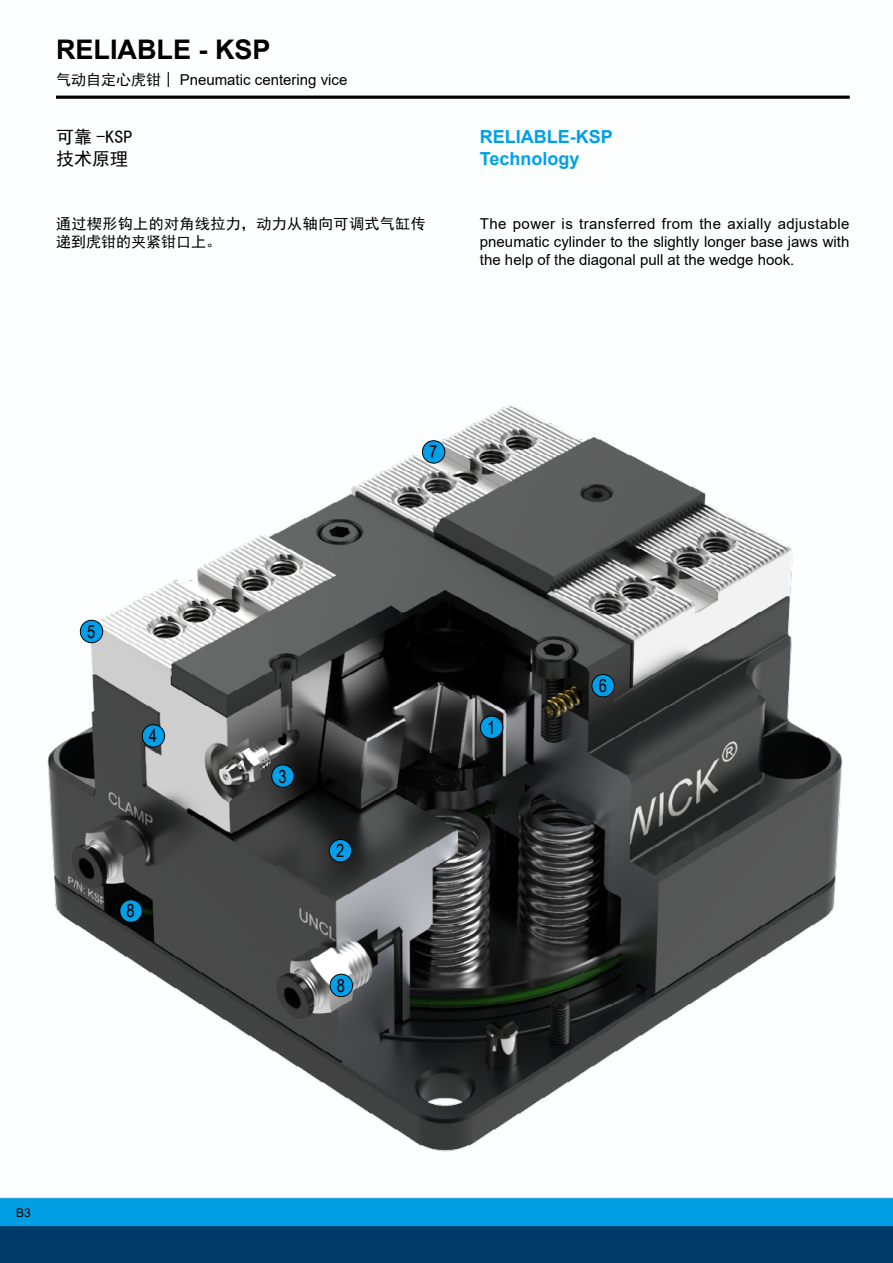
<style>
.page{position:relative;width:893px;height:1263px;background:#fff}
.page>*{position:absolute;margin:0;border:0;box-sizing:border-box;transform-origin:0 0}
.t1{font:700 27px "Arial";color:#000}
.t2{font:700 18px/21.6px "Arial";color:#00a0e9}
.t3{font:18px/21.6px "Sim Hei";color:#000}
.t4{font:18px "Arial Narrow";color:#000}
.t5{font:15px/18px "Arial";color:#000;text-align:justify}
.t6{font:15px/18px "Sim Hei";letter-spacing:.03em;color:#000}
.t7{font:12px "Arial";color:#000}
.s1{font-family:"Sim Hei"}
</style>
<div class="page">
<img style="left:0;top:95px;width:893px;height:1168px">
<div style="left:56px;top:96px;width:794px;height:3px;border:2px solid #000"></div>
<img style="left:0;top:379px;width:893px;height:779px">
<div style="left:480px;top:716px;width:23px;height:22px;background:#00a0e9;border-radius:50%"></div>
<div style="left:480px;top:716px;width:23px;height:23px;border:1px solid #000;border-radius:50%"></div>
<div style="left:329px;top:839px;width:23px;height:23px;background:#00a0e9;border-radius:50%"></div>
<div style="left:329px;top:839px;width:23px;height:23px;border:1px solid #000;border-radius:50%"></div>
<div style="left:272px;top:765px;width:22px;height:22px;background:#00a0e9;border-radius:50%"></div>
<div style="left:271px;top:764px;width:23px;height:24px;border:1px solid #000;border-radius:50%"></div>
<div style="left:142px;top:725px;width:23px;height:22px;background:#00a0e9;border-radius:50%"></div>
<div style="left:142px;top:724px;width:23px;height:23px;border:1px solid #000;border-radius:50%"></div>
<div style="left:80px;top:620px;width:23px;height:23px;background:#00a0e9;border-radius:50%"></div>
<div style="left:80px;top:620px;width:23px;height:23px;border:1px solid #000;border-radius:50%"></div>
<div style="left:592px;top:674px;width:22px;height:23px;background:#00a0e9;border-radius:50%"></div>
<div style="left:591px;top:674px;width:24px;height:23px;border:1px solid #000;border-radius:50%"></div>
<div style="left:422px;top:441px;width:23px;height:22px;background:#00a0e9;border-radius:50%"></div>
<div style="left:422px;top:440px;width:23px;height:23px;border:1px solid #000;border-radius:50%"></div>
<div style="left:120px;top:900px;width:22px;height:22px;background:#00a0e9;border-radius:50%"></div>
<div style="left:119px;top:899px;width:24px;height:23px;border:1px solid #000;border-radius:50%"></div>
<div style="left:330px;top:974px;width:22px;height:22px;background:#00a0e9;border-radius:50%"></div>
<div style="left:330px;top:974px;width:23px;height:23px;border:1px solid #000;border-radius:50%"></div>
<h1 class="t1" style="left:56px;top:31px;width:216px">RELIABLE - KSP</h1>
<p class="t5" style="left:56px;top:71px;width:293px"><span class="s1">气动自定心虎钳 |</span> Pneumatic centering vice</p>
<p class="t3" style="left:56px;top:126px;width:78px">可靠 -KSP技术原理</p>
<p class="t6" style="left:56px;top:215px;width:371px">通过楔形钩上的对角线拉力，动力从轴向可调式气缸传递到虎钳的夹紧钳口上。</p>
<p class="t2" style="left:480px;top:126px;width:135px">RELIABLE-KSP<br>Technology</p>
<p class="t5" style="left:480px;top:215px;width:371px">The power is transferred from the axially adjustable pneumatic cylinder to the slightly longer base jaws with the help of the diagonal pull at the wedge hook.</p>
<p class="t4" style="left:87px;top:618px;width:10px">5</p>
<p class="t4" style="left:149px;top:723px;width:10px">4</p>
<p class="t4" style="left:127px;top:898px;width:10px">8</p>
<p class="t4" style="left:429px;top:439px;width:10px">7</p>
<p class="t4" style="left:278px;top:763px;width:10px">3</p>
<p class="t4" style="left:336px;top:838px;width:10px">2</p>
<p class="t4" style="left:337px;top:972px;width:10px">8</p>
<p class="t4" style="left:487px;top:714px;width:10px">1</p>
<p class="t4" style="left:599px;top:673px;width:10px">6</p>
<p class="t7" style="left:16px;top:1204px;width:16px">B3</p>
</div>
